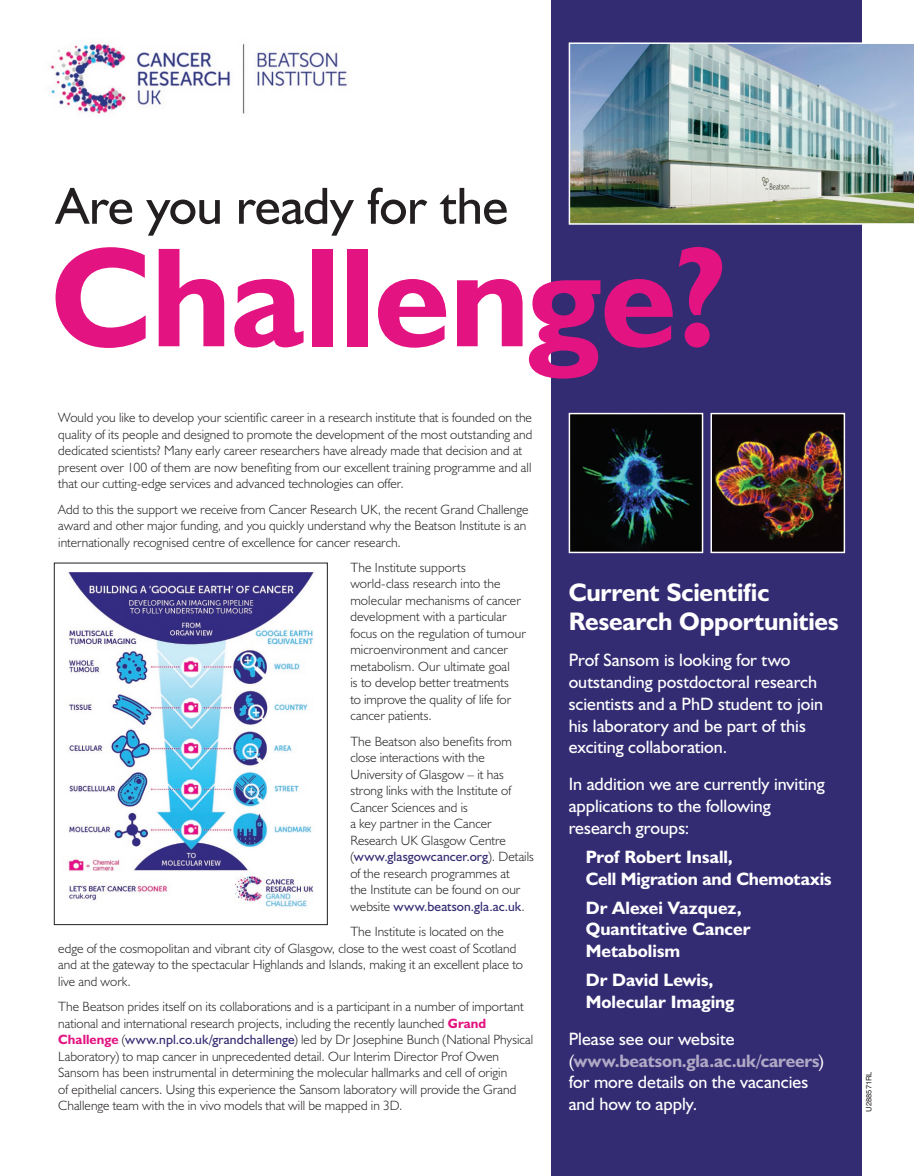
<style>
.page{position:relative;width:916px;height:1176px;background:#fff}
.page>*{position:absolute;margin:0;border:0;box-sizing:border-box;transform-origin:0 0}
.t1{font:700 142.5px "Humanist 521 BT";letter-spacing:-.005em;color:#e31381}
.t2{font:52.5px "Humanist 521 BT";letter-spacing:-.005em;color:#231f20}
.t3{font:700 25.5px/28.5px "Humanist 521 BT";letter-spacing:-.005em;color:#fff}
.t4{font:18px/21.8px "Humanist 521 BT";color:#fff}
.t5{font:700 18px/21.8px "Humanist 521 BT";color:#fff}
.t6{font:300 13.5px/16.5px "Humanist 521 BT";letter-spacing:.005em;color:#231f20}
.t7{font:7.5px "Helvetica";color:#231f20}
.s1{font-weight:400;color:#342c73}
.s2{font-weight:700;color:#e31381}
.s3{font-weight:700;color:#afa8c5}
</style>
<div class="page">
<div style="left:552px;top:0;width:310px;height:1176px;background:#342c73"></div>
<img style="left:50px;top:43px;width:298px;height:71px">
<img style="left:569px;top:42px;width:345px;height:183px">
<img style="left:68px;top:573px;width:246px;height:334px">
<div style="left:54px;top:563px;width:274px;height:362px;border:1px solid #231f20"></div>
<img style="left:571px;top:415px;width:130px;height:136px">
<div style="left:569px;top:413px;width:134px;height:140px;border:1px solid #fff"></div>
<img style="left:712px;top:415px;width:131px;height:136px">
<div style="left:710px;top:413px;width:135px;height:140px;border:1px solid #fff"></div>
<p class="t2" style="left:56px;top:188px;width:454px">Are you ready for the</p>
<p class="t1" style="left:51px;top:249px;width:680px">Challenge?</p>
<p class="t6" style="left:58px;top:411px;width:476px">Would you like to develop your scientific career in a research institute that is founded on the quality of its people and designed to promote the development of the most outstanding and dedicated scientists? Many early career researchers have already made that decision and at present over 100 of them are now benefiting from our excellent training programme and all that our cutting-edge services and advanced technologies can offer.</p>
<p class="t6" style="left:58px;top:502px;width:472px">Add to this the support we receive from Cancer Research UK, the recent Grand Challenge award and other major funding, and you quickly understand why the Beatson Institute is an internationally recognised centre of excellence for cancer research.</p>
<p class="t6" style="left:350px;top:561px;width:177px">The Institute supports world-class research into the molecular mechanisms of cancer development with a particular focus on the regulation of tumour microenvironment and cancer metabolism. Our ultimate goal<br>is to develop better treatments<br>to improve the quality of life for cancer patients.</p>
<p class="t6" style="left:350px;top:735px;width:185px">The Beatson also benefits from close interactions with the<br>University of Glasgow – it has strong links with the Institute of<br>Cancer Sciences and is<br>a key partner in the Cancer<br>Research UK Glasgow Centre (<span class="s1">www.glasgowcancer.org</span>). Details of the research programmes at<br>the Institute can be found on our website <span class="s1">www.beatson.gla.ac.uk</span>.</p>
<p class="t6" style="left:58px;top:925px;width:466px;text-indent:292px">The Institute is located on the edge of the cosmopolitan and vibrant city of Glasgow, close to the west coast of Scotland and at the gateway to the spectacular Highlands and Islands, making it an excellent place to live and work.</p>
<p class="t6" style="left:58px;top:1000px;width:476px">The Beatson prides itself on its collaborations and is a participant in a number of important national and international research projects, including the recently launched <span class="s2">Grand Challenge</span> (<span class="s1">www.npl.co.uk/grandchallenge</span>) led by Dr Josephine Bunch (National Physical Laboratory) to map cancer in unprecedented detail. Our Interim Director Prof Owen Sansom has been instrumental in determining the molecular hallmarks and cell of origin<br>of epithelial cancers. Using this experience the Sansom laboratory will provide the Grand Challenge team with the in vivo models that will be mapped in 3D.</p>
<p class="t3" style="left:569px;top:581px;width:271px">Current Scientific<br>Research Opportunities</p>
<p class="t4" style="left:569px;top:651px;width:256px">Prof Sansom is looking for two outstanding postdoctoral research scientists and a PhD student to join his laboratory and be part of this exciting collaboration.</p>
<p class="t4" style="left:569px;top:775px;width:258px">In addition we are currently inviting applications to the following research groups:</p>
<p class="t5" style="left:586px;top:848px;width:247px">Prof Robert Insall,<br>Cell Migration and Chemotaxis</p>
<p class="t5" style="left:586px;top:899px;width:166px">Dr Alexei Vazquez,<br>Quantitative Cancer<br>Metabolism</p>
<p class="t5" style="left:586px;top:971px;width:150px">Dr David Lewis,<br>Molecular Imaging</p>
<p class="t4" style="left:569px;top:1030px;width:257px">Please see our website (<span class="s3">www.beatson.gla.ac.uk/careers</span>) for more details on the vacancies and how to apply.</p>
<p class="t7" style="left:865px;top:1112px;width:42px;rotate:-90deg">U288571RL</p>
</div>
